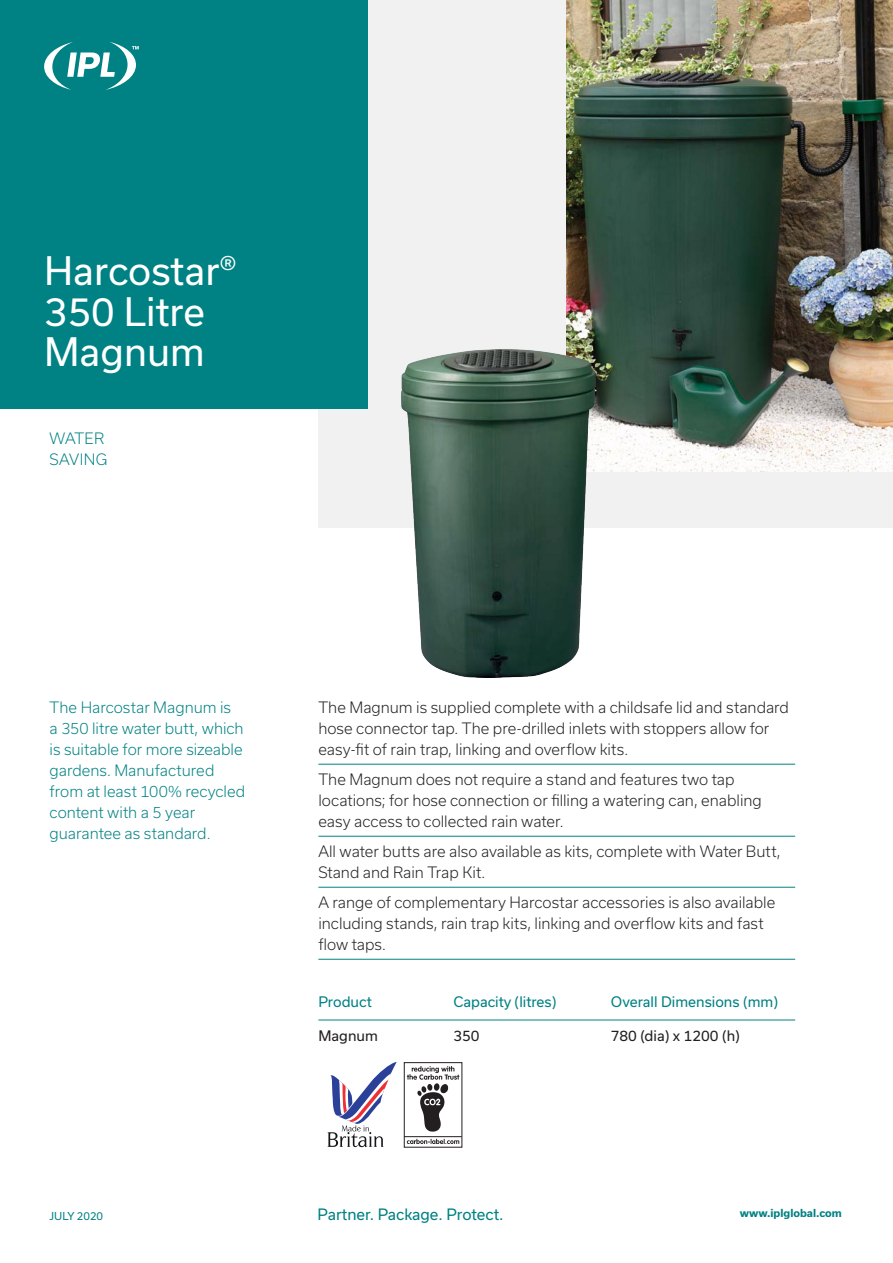
<style>
.page{position:relative;width:893px;height:1263px;background:#fff}
.page>*{position:absolute;margin:0;border:0;box-sizing:border-box;transform-origin:0 0}
.t1{font:37.5px/40.5px "Usual";color:#fff}
.IPL_PullPara{font:300 15px/21px "Usual";color:#231f20}
.IPL_PullPara-2{font:300 15px/21px "Usual";color:#008183}
.IPL_PullPara-3{font:15px "Usual";color:#008183}
.IPL_PullPara-4{font:300 15px/21px "Usual";letter-spacing:.02em;color:#008183}
.Table_head{font:13.95px "Usual";color:#008183}
.Table_head-2{font:13.95px "Usual";color:#231f20}
.IPL_Body{font:700 10.65px "Usual";color:#008183}
.t2{font:10.5px "Usual";color:#008183}
</style>
<div class="page">
<div style="left:318px;top:0;width:575px;height:527px;background:#f2f1f1"></div>
<div style="left:0;top:0;width:367px;height:409px;background:#008183"></div>
<hr style="left:318px;top:1020px;width:477px;height:1px;background:#008183">
<hr style="left:318px;top:764px;width:477px;height:1px;background:#008183">
<hr style="left:318px;top:836px;width:477px;height:1px;background:#008183">
<hr style="left:318px;top:887px;width:477px;height:1px;background:#008183">
<hr style="left:318px;top:959px;width:477px;height:1px;background:#008183">
<svg style="left:44px;top:42px;width:95px;height:48px"></svg>
<svg style="left:327px;top:1062px;width:70px;height:85px"></svg>
<div style="left:404px;top:1062px;width:58px;height:85px;border:1px solid #231f20"></div>
<svg style="left:407px;top:1066px;width:52px;height:66px"></svg>
<hr style="left:404px;top:1136px;width:58px;height:1px;background:#231f20">
<svg style="left:407px;top:1139px;width:52px;height:5px"></svg>
<img style="left:567px;top:0;width:326px;height:472px">
<img style="left:401px;top:349px;width:194px;height:329px">
<p class="t1" style="left:44px;top:251px;width:194px">Harcostar®</p>
<p class="t1" style="left:44px;top:292px;width:162px">350 Litre<br>Magnum</p>
<p class="IPL_PullPara-4" style="left:50px;top:428px;width:59px">WATER<br>SAVING</p>
<p class="IPL_PullPara-2" style="left:50px;top:696px;width:197px">The Harcostar Magnum is<br>a 350 litre water butt, which is suitable for more sizeable gardens. Manufactured from at least 100% recycled content with a 5 year guarantee as standard.</p>
<p class="IPL_PullPara" style="left:318px;top:696px;width:472px">The Magnum is supplied complete with a childsafe lid and standard hose connector tap. The pre-drilled inlets with stoppers allow for easy-fit of rain trap, linking and overflow kits.</p>
<p class="IPL_PullPara" style="left:318px;top:768px;width:445px">The Magnum does not require a stand and features two tap locations; for hose connection or filling a watering can, enabling easy access to collected rain water.</p>
<p class="IPL_PullPara" style="left:318px;top:840px;width:464px">All water butts are also available as kits, complete with Water Butt,<br>Stand and Rain Trap Kit.</p>
<p class="IPL_PullPara" style="left:318px;top:891px;width:458px">A range of complementary Harcostar accessories is also available including stands, rain trap kits, linking and overflow kits and fast flow taps.</p>
<p class="Table_head" style="left:318px;top:993px;width:55px">Product</p>
<p class="Table_head" style="left:453px;top:993px;width:105px">Capacity (litres)</p>
<p class="Table_head" style="left:611px;top:993px;width:169px">Overall Dimensions (mm)</p>
<p class="Table_head-2" style="left:318px;top:1027px;width:61px">Magnum</p>
<p class="Table_head-2" style="left:453px;top:1027px;width:28px">350</p>
<p class="Table_head-2" style="left:611px;top:1027px;width:131px">780 (dia) x 1200 (h)</p>
<p class="t2" style="left:49px;top:1210px;width:55px">JULY 2020</p>
<p class="IPL_PullPara-3" style="left:317px;top:1206px;width:188px">Partner. Package. Protect.</p>
<p class="IPL_Body" style="left:740px;top:1206px;width:104px">www.iplglobal.com</p>
</div>
